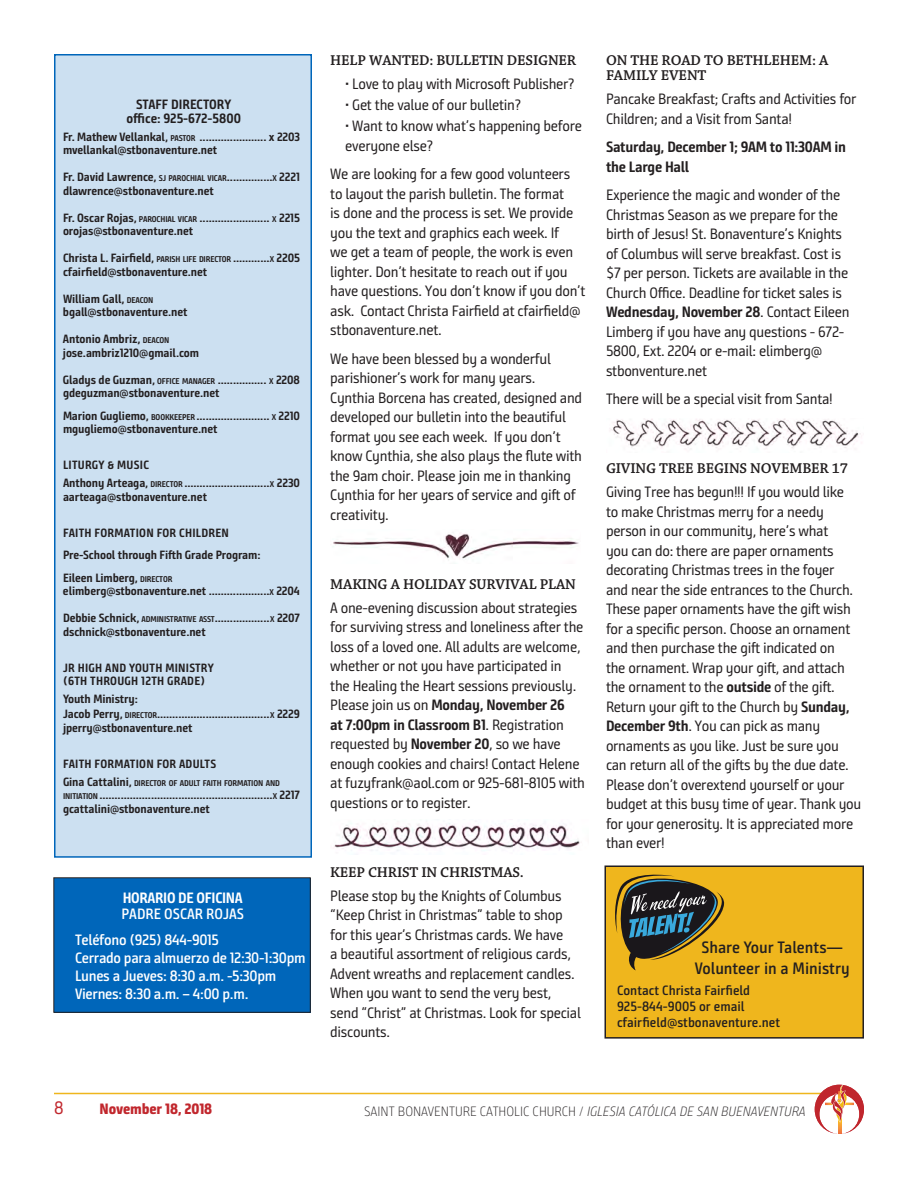
<style>
.page{position:relative;width:918px;height:1188px;background:#fff}
.page>*{position:absolute;margin:0;border:0;box-sizing:border-box;transform-origin:0 0}
.t1{font:18px "Bunday Sans";color:#c1272d}
.t2{font:600 16.5px/21px "Bunday Sans";color:#231f20;text-align:center}
.t3{font:15px/19.5px "Bunday Sans";letter-spacing:-.02em;color:#231f20}
.t4{font:600 15px/15px "Chaparral Pro";letter-spacing:-.01em;color:#231f20}
.t5{font:600 15px/18px "Bunday Sans";letter-spacing:-.02em;color:#fff}
.t6{font:700 15px/19.5px "Bunday Sans";letter-spacing:-.02em;color:#231f20}
.t7{font:700 15px "Bunday Sans";letter-spacing:-.02em;color:#fff}
.t8{font:800 15px "Bunday Sans";letter-spacing:-.01em;color:#c1272d}
.t9{font:600 13.5px/16.2px "Bunday Sans";color:#231f20}
.t10{font:13.5px "Bunday Sans Light Up It";color:#231f20}
.t11{font:700 13.5px/13.5px "Bunday Sans";color:#231f20;text-align:center}
.t12{font:700 12px/13.5px "Bunday Sans";letter-spacing:-.01em;color:#231f20}
.t13{font:700 12px/15px "Bunday Sans";color:#231f20}
.t14{font:700 12px/18px "Bunday Sans";letter-spacing:.02em;color:#231f20}
.t15{font:700 8.4px "Bunday Sans";letter-spacing:-.015em;color:#231f20}
.s1{font-size:8.4px}
.s2{font-style:inherit}
.s3{font-size:12px}
.s4{font-weight:700}
.s5{font-family:"Bunday Sans Light Up"}
</style>
<div class="page">
<hr style="left:54px;top:1093px;width:770px;height:1px;background:#efb61d">
<img style="left:334px;top:823px;width:246px;height:28px">
<img style="left:332px;top:532px;width:247px;height:27px">
<img style="left:610px;top:418px;width:251px;height:31px">
<div style="left:55px;top:55px;width:256px;height:802px;background:#cce0f1"></div>
<div style="left:54px;top:54px;width:258px;height:804px;border:2px solid #0066ba"></div>
<div style="left:54px;top:878px;width:256px;height:134px;background:#0066ba"></div>
<div style="left:605px;top:866px;width:258px;height:172px;background:#efb61d"></div>
<div style="left:604px;top:866px;width:260px;height:173px;border:2px solid #231f20"></div>
<svg style="left:608px;top:865px;width:123px;height:106px"></svg>
<svg style="left:613px;top:867px;width:111px;height:103px"></svg>
<svg style="left:815px;top:1085px;width:49px;height:49px"></svg>
<p class="t11" style="left:126px;top:98px;width:116px">STAFF DIRECTORY office: 925-672-5800</p>
<p class="t12" style="left:63px;top:130px;width:239px">Fr. Mathew Vellankal, <span class="s1">PASTOR</span> ...................... x 2203 mvellankal@stbonaventure.net</p>
<p class="t12" style="left:63px;top:170px;width:239px">Fr. David Lawrence, <span class="s1">SJ PAROCHIAL VICAR</span><span class="s2">...............</span><span class="s1">X</span> 2221 dlawrence@stbonaventure.net</p>
<p class="t12" style="left:63px;top:211px;width:238px">Fr. Oscar Rojas, <span class="s1">PAROCHIAL VICAR</span> <span class="s2">.......................</span> <span class="s1">X</span> 2215 orojas@stbonaventure.net</p>
<p class="t12" style="left:63px;top:251px;width:238px">Christa L. Fairfield, <span class="s1">PARISH LIFE DIRECTOR</span> <span class="s2">............</span><span class="s1">X</span> 2205 cfairfield@stbonaventure.net</p>
<p class="t12" style="left:63px;top:292px;width:126px">William Gall, <span class="s1">DEACON </span>bgall@stbonaventure.net</p>
<p class="t12" style="left:63px;top:332px;width:138px">Antonio Ambriz, <span class="s1">DEACON </span>jose.ambriz1210@gmail.com</p>
<p class="t12" style="left:63px;top:373px;width:239px">Gladys de Guzman, <span class="s1">OFFICE MANAGER</span> <span class="s2">................</span> <span class="s1">X</span> <span class="s2">2208 </span>gdeguzman@stbonaventure.net</p>
<p class="t12" style="left:63px;top:409px;width:239px">Marion Gugliemo, <span class="s1">BOOKKEEPER</span> <span class="s2">........................</span> <span class="s1">X</span> <span class="s2">2210 </span>mgugliemo@stbonaventure.net</p>
<p class="t14" style="left:63px;top:456px;width:239px">LITURGY &amp; MUSIC<br>Anthony Arteaga, <span class="s1">DIRECTOR</span> <span class="s2">............................</span><span class="s1">X</span> 2230</p>
<p class="t12" style="left:63px;top:490px;width:146px">aarteaga@stbonaventure.net</p>
<p class="t12" style="left:63px;top:521px;width:199px;line-height:22.5px">FAITH FORMATION FOR CHILDREN<br>Pre-School through Fifth Grade Program:<br>Eileen Limberg, <span class="s1">DIRECTOR</span></p>
<p class="t12" style="left:63px;top:584px;width:239px">elimberg@stbonaventure.net ....................<span class="s1">X</span> 2204</p>
<p class="t15" style="left:63px;top:614px;width:239px"><span class="s3">Debbie Schnick,</span> ADMINISTRATIVE ASST<span class="s3">..................</span>X <span class="s3">2207</span></p>
<p class="t12" style="left:63px;top:625px;width:144px">dschnick@stbonaventure.net</p>
<p class="t14" style="left:63px;top:661px;width:152px;line-height:13.5px">JR HIGH AND YOUTH MINISTRY (6TH THROUGH 12TH GRADE)</p>
<p class="t13" style="left:63px;top:692px;width:238px"><span class="s2">Youth Ministry:<br>Jacob Perry,</span> <span class="s1">DIRECTOR</span>.....................................<span class="s1">X</span> 2229</p>
<p class="t12" style="left:63px;top:721px;width:131px">jperry@stbonaventure.net</p>
<p class="t14" style="left:63px;top:755px;width:155px">FAITH FORMATION FOR ADULTS</p>
<p class="t15" style="left:63px;top:778px;width:218px"><span class="s3">Gina Cattalini,</span> DIRECTOR OF ADULT FAITH FORMATION AND</p>
<p class="t13" style="left:63px;top:788px;width:239px;line-height:13.5px"><span class="s1">INITIATION</span> .........................................................<span class="s1">X</span> <span class="s2">2217 gcattalini@stbonaventure.net</span></p>
<p class="t7" style="left:123px;top:888px;width:122px">HORARIO DE OFICINA</p>
<p class="t5" style="left:75px;top:901px;width:171px;line-height:25.5px;text-indent:46px">PADRE OSCAR ROJAS<br>Teléfono (925) 844-9015</p>
<p class="t5" style="left:75px;top:948px;width:232px">Cerrado para almuerzo de 12:30-1:30pm<br>Lunes a Jueves: 8:30 a.m. -5:30pm<br>Viernes: 8:30 a.m. – 4:00 p.m.</p>
<p class="t4" style="left:330px;top:53px;width:247px">HELP WANTED: BULLETIN DESIGNER</p>
<p class="t3" style="left:345px;top:74px;width:231px">• Love to play with Microsoft Publisher?</p>
<p class="t3" style="left:345px;top:95px;width:177px">• Get the value of our bulletin?</p>
<p class="t3" style="left:345px;top:116px;width:238px">• Want to know what’s happening before everyone else?</p>
<p class="t3" style="left:330px;top:164px;width:257px">We are looking for a few good volunteers to layout the parish bulletin. The format<br>is done and the process is set. We provide you the text and graphics each week. If<br>we get a team of people, the work is even lighter. Don’t hesitate to reach out if you have questions. You don’t know if you don’t ask. Contact Christa Fairfield at cfairfield@ stbonaventure.net.</p>
<p class="t3" style="left:330px;top:349px;width:253px">We have been blessed by a wonderful parishioner’s work for many years.<br>Cynthia Borcena has created, designed and developed our bulletin into the beautiful format you see each week. If you don’t know Cynthia, she also plays the flute with the 9am choir. Please join me in thanking Cynthia for her years of service and gift of creativity.</p>
<p class="t4" style="left:330px;top:577px;width:247px">MAKING A HOLIDAY SURVIVAL PLAN</p>
<p class="t3" style="left:330px;top:598px;width:256px">A one-evening discussion about strategies for surviving stress and loneliness after the loss of a loved one. All adults are welcome, whether or not you have participated in the Healing the Heart sessions previously.<br>Please join us on <span class="s4">Monday, November 26<br>at 7:00pm in Classroom B1</span>. Registration requested by <span class="s4">November 20</span>, so we have enough cookies and chairs! Contact Helene at fuzyfrank@aol.com or 925-681-8105 with questions or to register.</p>
<p class="t4" style="left:330px;top:865px;width:195px">KEEP CHRIST IN CHRISTMAS.</p>
<p class="t3" style="left:330px;top:886px;width:252px">Please stop by the Knights of Columbus “Keep Christ in Christmas” table to shop for this year’s Christmas cards. We have<br>a beautiful assortment of religious cards, Advent wreaths and replacement candles.<br>When you want to send the very best, send “Christ” at Christmas. Look for special discounts.</p>
<p class="t4" style="left:606px;top:53px;width:224px">ON THE ROAD TO BETHLEHEM: A<br>FAMILY EVENT</p>
<p class="t3" style="left:606px;top:89px;width:252px">Pancake Breakfast; Crafts and Activities for<br>Children; and a Visit from Santa!</p>
<p class="t6" style="left:606px;top:137px;width:242px">Saturday, December 1; 9AM to 11:30AM in the Large Hall</p>
<p class="t3" style="left:606px;top:185px;width:245px">Experience the magic and wonder of the Christmas Season as we prepare for the birth of Jesus! St. Bonaventure’s Knights of Columbus will serve breakfast. Cost is $7 per person. Tickets are available in the Church Office. Deadline for ticket sales is <span class="s4">Wednesday, November 28</span>. Contact Eileen Limberg if you have any questions - 672- 5800, Ext. 2204 or e-mail: elimberg@ stbonventure.net</p>
<p class="t3" style="left:606px;top:389px;width:228px">There will be a special visit from Santa!</p>
<p class="t4" style="left:606px;top:461px;width:243px">GIVING TREE BEGINS NOVEMBER 17</p>
<p class="t3" style="left:606px;top:482px;width:257px">Giving Tree has begun!!! If you would like<br>to make Christmas merry for a needy person in our community, here’s what<br>you can do: there are paper ornaments decorating Christmas trees in the foyer<br>and near the side entrances to the Church.<br>These paper ornaments have the gift wish for a specific person. Choose an ornament and then purchase the gift indicated on<br>the ornament. Wrap your gift, and attach the ornament to the <span class="s4">outside</span> of the gift.<br>Return your gift to the Church by <span class="s4">Sunday, December 9th</span>. You can pick as many ornaments as you like. Just be sure you can return all of the gifts by the due date.<br>Please don’t overextend yourself or your budget at this busy time of year. Thank you for your generosity. It is appreciated more than ever!</p>
<p class="t2" style="left:695px;top:936px;width:156px">Share Your Talents—<br>Volunteer in a Ministry</p>
<p class="t9" style="left:617px;top:982px;width:165px">Contact Christa Fairfield<br>925-844-9005 or email cfairfield@stbonaventure.net</p>
<p class="t1" style="left:54px;top:1097px;width:11px">8</p>
<p class="t8" style="left:100px;top:1100px;width:114px">November 18, 2018</p>
<p class="t10" style="left:364px;top:1104px;width:443px"><span class="s5">SAINT BONAVENTURE CATHOLIC CHURCH /</span> IGLESIA CATÓLICA DE SAN BUENAVENTURA</p>
</div>
